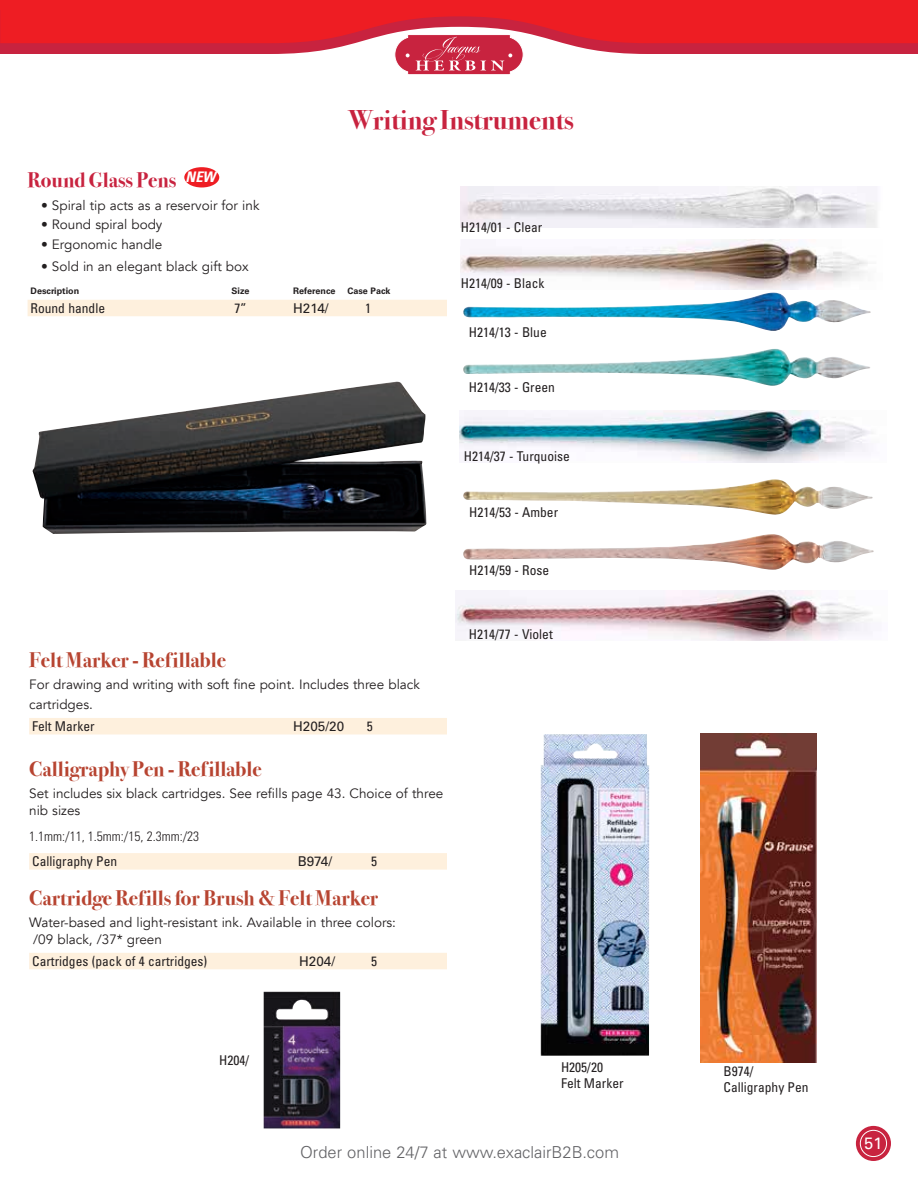
<style>
.page{position:relative;width:918px;height:1188px;background:#fff}
.page>*{position:absolute;margin:0;border:0;box-sizing:border-box;transform-origin:0 0}
.t1{font:700 27px "Bodoni Svty Two OSITCTT";color:#c8233f}
.t2{font:700 21px "Bodoni Svty Two OSITCTT";color:#b74431}
.t3{font:700 21px "Bodoni Svty Two OSITCTT";color:#c8233f}
.t4{font:300 16.5px "Univers LT Std";color:#636366}
.t5{font:16.5px "Univers LT Std";color:#fff}
.t6{font:italic 700 condensed 14.55px "Univers LT Std";color:#fff}
.t7{font:13.5px/16.2px "Avenir";color:#231f20}
.t8{font:condensed 13.5px/16.2px "Univers LT Std";color:#231f20}
.t9{font:300 condensed 13.5px "Univers LT Std";color:#231f20}
.t10{font:13.5px "Univers LT Std";color:#231f20}
.t11{font:700 9px "Univers LT Std";color:#231f20}
</style>
<div class="page">
<div style="left:856px;top:1126px;width:35px;height:35px;background:#c8233f;border-radius:50%"></div>
<div style="left:860px;top:1130px;width:27px;height:27px;border:1px solid #fff;border-radius:50%"></div>
<svg style="left:0;top:0;width:918px;height:75px"></svg>
<img style="left:264px;top:992px;width:76px;height:136px">
<img style="left:33px;top:382px;width:394px;height:152px">
<div style="left:28px;top:300px;width:419px;height:16px;background:#fef0dd"></div>
<div style="left:29px;top:718px;width:418px;height:16px;background:#fef0dd"></div>
<div style="left:29px;top:953px;width:418px;height:16px;background:#fef0dd"></div>
<div style="left:29px;top:853px;width:418px;height:17px;background:#fef0dd"></div>
<div style="left:184px;top:167px;width:35px;height:20px;background:#ee1d23;border-radius:50%"></div>
<img style="left:541px;top:734px;width:108px;height:322px">
<img style="left:701px;top:733px;width:116px;height:330px">
<img style="left:463px;top:293px;width:408px;height:38px">
<img style="left:463px;top:349px;width:407px;height:37px">
<img style="left:463px;top:479px;width:410px;height:36px">
<img style="left:463px;top:534px;width:411px;height:36px">
<img style="left:460px;top:186px;width:417px;height:41px">
<img style="left:460px;top:240px;width:408px;height:49px">
<img style="left:460px;top:410px;width:413px;height:52px">
<img style="left:455px;top:590px;width:417px;height:50px">
<h1 class="t1" style="left:348px;top:104px;width:227px">Writing Instruments</h1>
<p class="t6" style="left:186px;top:168px;width:31px">NEW</p>
<h2 class="t3" style="left:28px;top:168px;width:150px">Round Glass Pens</h2>
<p class="t7" style="left:41px;top:197px;width:220px">• Spiral tip acts as a reservoir for ink</p>
<p class="t7" style="left:41px;top:217px;width:123px">• Round spiral body</p>
<p class="t7" style="left:41px;top:236px;width:123px">• Ergonomic handle</p>
<p class="t7" style="left:41px;top:259px;width:209px">• Sold in an elegant black gift box</p>
<p class="t11" style="left:31px;top:285px;width:50px">Description</p>
<p class="t11" style="left:232px;top:285px;width:19px">Size</p>
<p class="t11" style="left:293px;top:285px;width:44px">Reference</p>
<p class="t11" style="left:347px;top:285px;width:45px">Case Pack</p>
<p class="t8" style="left:31px;top:300px;width:76px">Round handle</p>
<p class="t8" style="left:235px;top:300px;width:13px">7”</p>
<p class="t10" style="left:293px;top:300px;width:37px">H214/</p>
<p class="t8" style="left:365px;top:300px;width:7px">1</p>
<p class="t8" style="left:461px;top:218px;width:83px">H214/01 - Clear</p>
<p class="t8" style="left:461px;top:275px;width:85px">H214/09 - Black</p>
<p class="t8" style="left:469px;top:324px;width:79px">H214/13 - Blue</p>
<p class="t8" style="left:469px;top:379px;width:88px">H214/33 - Green</p>
<h2 class="t2" style="left:29px;top:648px;width:198px">Felt Marker - Refillable</h2>
<p class="t7" style="left:29px;top:675px;width:392px;line-height:19.5px">For drawing and writing with soft fine point. Includes three black cartridges.</p>
<p class="t8" style="left:32px;top:718px;width:64px">Felt Marker</p>
<p class="t10" style="left:293px;top:718px;width:53px">H205/20</p>
<p class="t8" style="left:367px;top:718px;width:7px">5</p>
<h2 class="t2" style="left:29px;top:757px;width:234px">Calligraphy Pen - Refillable</h2>
<p class="t7" style="left:29px;top:786px;width:416px">Set includes six black cartridges. See refills page 43. Choice of three nib sizes</p>
<p class="t9" style="left:29px;top:828px;width:172px">1.1mm:/11, 1.5mm:/15, 2.3mm:/23</p>
<p class="t8" style="left:32px;top:853px;width:87px">Calligraphy Pen</p>
<p class="t10" style="left:298px;top:854px;width:36px">B974/</p>
<p class="t8" style="left:371px;top:853px;width:7px">5</p>
<h2 class="t2" style="left:29px;top:886px;width:351px">Cartridge Refills for Brush &amp; Felt Marker</h2>
<p class="t7" style="left:33px;top:915px;width:364px;text-indent:-4px">Water-based and light-resistant ink. Available in three colors: /09 black, /37* green</p>
<p class="t8" style="left:32px;top:953px;width:177px">Cartridges (pack of 4 cartridges)</p>
<p class="t10" style="left:299px;top:953px;width:38px">H204/</p>
<p class="t8" style="left:371px;top:953px;width:7px">5</p>
<p class="t8" style="left:464px;top:448px;width:108px">H214/37 - Turquoise</p>
<p class="t8" style="left:469px;top:504px;width:91px">H214/53 - Amber</p>
<p class="t8" style="left:469px;top:562px;width:82px">H214/59 - Rose</p>
<p class="t8" style="left:469px;top:626px;width:85px">H214/77 - Violet</p>
<p class="t8" style="left:219px;top:1052px;width:31px">H204/</p>
<p class="t8" style="left:561px;top:1059px;width:64px">H205/20<br>Felt Marker</p>
<p class="t8" style="left:724px;top:1063px;width:87px">B974/<br>Calligraphy Pen</p>
<p class="t4" style="left:300px;top:1142px;width:320px">Order online 24/7 at www.exaclairB2B.com</p>
<p class="t5" style="left:864px;top:1134px;width:20px">51</p>
</div>
